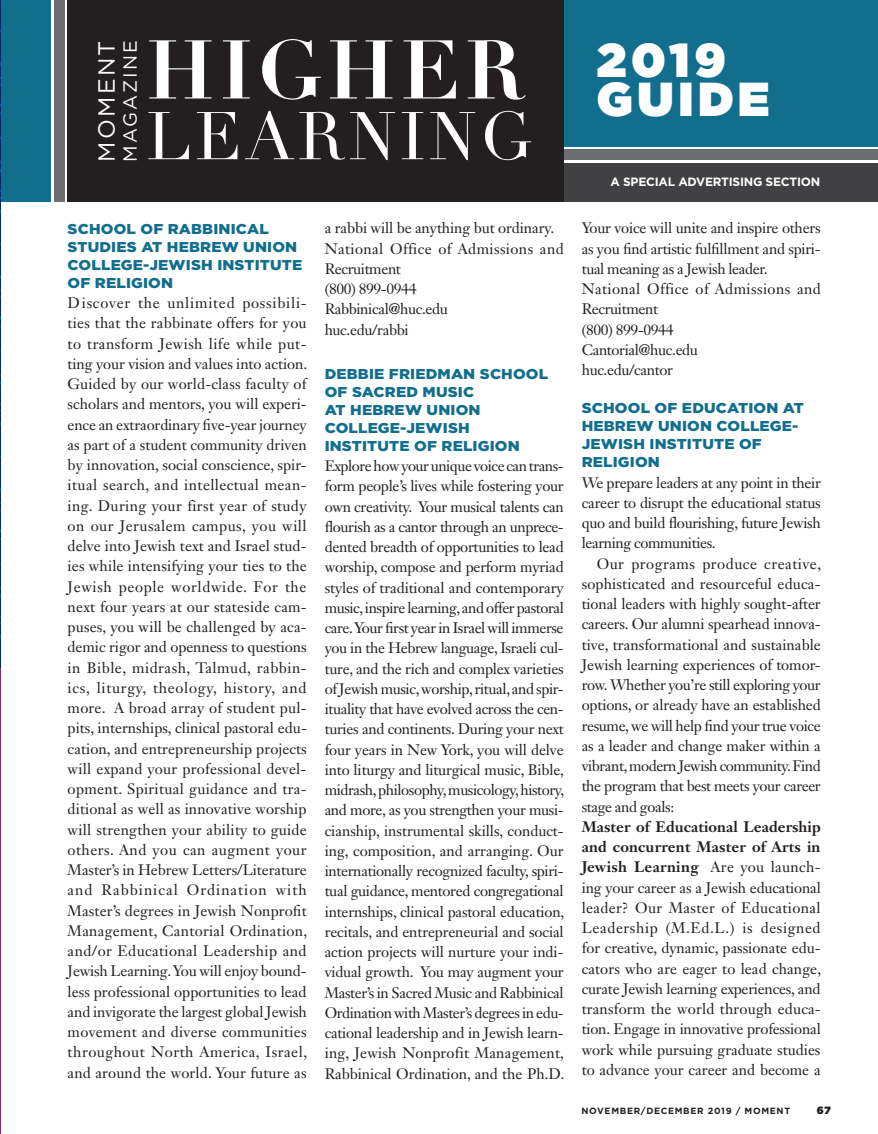
<style>
.page{position:relative;width:878px;height:1134px;background:#fff}
.page>*{position:absolute;margin:0;border:0;box-sizing:border-box;transform-origin:0 0}
.t1{font:700 81.75px "Didot";letter-spacing:.065em;color:#fff}
.t2{font:66.15px "Didot";letter-spacing:.05em;color:#fff}
.t3{font:900 47.55px/39px "Gotham";letter-spacing:.1em;color:#fff}
.t4{font:23.4px "Gotham";letter-spacing:.1em;color:#fff}
.t5{font:19.05px "Gotham";letter-spacing:.11em;color:#fff}
.t6{font:15px/20.2px "Janson Text LT Std";letter-spacing:-.015em;color:#231f20;text-align:justify}
.t7{font:900 14.25px/18px "Gotham";letter-spacing:.01em;color:#126e8d;scale:1.07 1}
.t8{font:700 12px "Gotham";letter-spacing:-.02em;color:#fff}
.t9{font:900 10.5px "Gotham";color:#231f20}
.t10{font:700 9px "Gotham";letter-spacing:.075em;color:#231f20}
.s1{font-weight:700}
</style>
<div class="page">
<div style="left:68px;top:0;width:496px;height:202px;background:#231f20"></div>
<div style="left:0;top:0;width:51px;height:202px;background:#126e8d"></div>
<div style="left:564px;top:0;width:314px;height:147px;background:#126e8d"></div>
<div style="left:564px;top:163px;width:314px;height:39px;background:#414042"></div>
<div style="left:564px;top:149px;width:314px;height:11px;background:#6d6e71"></div>
<div style="left:54px;top:0;width:11px;height:202px;background:#6d6e71"></div>
<svg style="left:0;top:0;width:1px;height:1134px"></svg>
<h3 class="t4" style="left:93px;top:162px;width:123px;rotate:-90deg">MOMENT</h3>
<p class="t5" style="left:119px;top:162px;width:123px;rotate:-90deg">MAGAZINE</p>
<h1 class="t1" style="left:146px;top:18px;width:379px">HIGHER</h1>
<h2 class="t2" style="left:146px;top:97px;width:388px">LEARNING</h2>
<p class="t7" style="left:68px;top:219px;width:221px">SCHOOL OF RABBINICAL<br>STUDIES AT HEBREW UNION<br>COLLEGE-JEWISH INSTITUTE<br>OF RELIGION</p>
<p class="t6" style="left:68px;top:293px;width:241px">Discover the unlimited possibili&shy;ties that the rabbinate offers for you to transform Jewish life while put&shy;ting your vision and values into action.<br>Guided by our world-class faculty of scholars and mentors, you will experi&shy;ence an extraordinary five-year journey as part of a student community driven by innovation, social conscience, spir&shy;itual search, and intellectual mean&shy;ing. During your first year of study on our Jerusalem campus, you will delve into Jewish text and Israel stud&shy;ies while intensifying your ties to the Jewish people worldwide. For the next four years at our stateside cam&shy;puses, you will be challenged by aca&shy;demic rigor and openness to questions in Bible, midrash, Talmud, rabbin&shy;ics, liturgy, theology, history, and more. A broad array of student pul&shy;pits, internships, clinical pastoral edu&shy;cation, and entrepreneurship projects will expand your professional devel&shy;opment. Spiritual guidance and tra&shy;ditional as well as innovative worship will strengthen your ability to guide others. And you can augment your Master’s in Hebrew Letters/Literature and Rabbinical Ordination with Master’s degrees in Jewish Nonprofit Management, Cantorial Ordination, and/or Educational Leadership and Jewish Learning. You will enjoy bound&shy;less professional opportunities to lead and invigorate the largest global Jewish movement and diverse communities throughout North America, Israel, and around the world. Your future as</p>
<p class="t6" style="left:324px;top:218px;width:240px;text-align:left">a rabbi will be anything but ordinary.<br>National Office of Admissions and<br>Recruitment<br>(800) 899-0944<br>Rabbinical@huc.edu<br>huc.edu/rabbi</p>
<p class="t7" style="left:324px;top:364px;width:210px">DEBBIE FRIEDMAN SCHOOL<br>OF SACRED MUSIC<br>AT HEBREW UNION<br>COLLEGE-JEWISH<br>INSTITUTE OF RELIGION</p>
<p class="t6" style="left:324px;top:456px;width:241px">Explore how your unique voice can trans&shy;form people’s lives while fostering your own creativity. Your musical talents can flourish as a cantor through an unprece&shy;dented breadth of opportunities to lead worship, compose and perform myriad styles of traditional and contemporary music, inspire learning, and offer pastoral care. Your first year in Israel will immerse you in the Hebrew language, Israeli cul&shy;ture, and the rich and complex varieties of Jewish music, worship, ritual, and spir&shy;ituality that have evolved across the cen&shy;turies and continents. During your next four years in New York, you will delve into liturgy and liturgical music, Bible, midrash, philosophy, musicology, history, and more, as you strengthen your musi&shy;cianship, instrumental skills, conduct&shy;ing, composition, and arranging. Our internationally recognized faculty, spiri&shy;tual guidance, mentored congregational internships, clinical pastoral education, recitals, and entrepreneurial and social action projects will nurture your indi&shy;vidual growth. You may augment your Master’s in Sacred Music and Rabbinical Ordination with Master’s degrees in edu&shy;cational leadership and in Jewish learn&shy;ing, Jewish Nonprofit Management, Rabbinical Ordination, and the Ph.D.</p>
<h3 class="t3" style="left:596px;top:40px;width:174px">2019<br>GUIDE</h3>
<p class="t8" style="left:610px;top:175px;width:211px">A SPECIAL ADVERTISING SECTION</p>
<p class="t6" style="left:581px;top:218px;width:240px;text-align:left">Your voice will unite and inspire others as you find artistic fulfillment and spiri&shy;tual meaning as a Jewish leader.<br>National Office of Admissions and<br>Recruitment<br>(800) 899-0944<br>Cantorial@huc.edu<br>huc.edu/cantor</p>
<p class="t7" style="left:581px;top:399px;width:22px">SCHOOL</p>
<p class="t7" style="left:654px;top:399px;width:37px">OF EDUCATION</p>
<p class="t7" style="left:782px;top:399px;width:11px">AT</p>
<p class="t7" style="left:581px;top:417px;width:11px">HEB</p>
<p class="t7" style="left:615px;top:417px;width:24px">REW</p>
<p class="t7" style="left:658px;top:417px;width:11px">UNION</p>
<p class="t7" style="left:716px;top:417px;width:11px">COLLEGE</p>
<p class="t7" style="left:792px;top:417px;width:7px">-</p>
<p class="t7" style="left:581px;top:435px;width:19px">JEWI</p>
<p class="t7" style="left:623px;top:435px;width:60px">SH INSTITUTE</p>
<p class="t7" style="left:739px;top:435px;width:12px">OF</p>
<p class="t7" style="left:581px;top:453px;width:21px">RELIGION</p>
<p class="t6" style="left:581px;top:472px;width:241px">We prepare leaders at any point in their career to disrupt the educational status quo and build flourishing, future Jewish learning communities.</p>
<p class="t6" style="left:581px;top:553px;width:241px;text-indent:15px">Our programs produce creative, sophisticated and resourceful educa&shy;tional leaders with highly sought-after careers. Our alumni spearhead innova&shy;tive, transformational and sustainable Jewish learning experiences of tomor&shy;row. Whether you’re still exploring your options, or already have an established resume, we will help find your true voice as a leader and change maker within a vibrant, modern Jewish community. Find the program that best meets your career stage and goals:</p>
<p class="t6" style="left:581px;top:816px;width:241px"><span class="s1">Master of Educational Leadership and concurrent Master of Arts in Jewish Learning</span> Are you launch&shy;ing your career as a Jewish educational leader? Our Master of Educational Leadership (M.Ed.L.) is designed for creative, dynamic, passionate edu&shy;cators who are eager to lead change, curate Jewish learning experiences, and transform the world through educa&shy;tion. Engage in innovative professional work while pursuing graduate studies to advance your career and become a</p>
<p class="t10" style="left:581px;top:1105px;width:16px">NOVE</p>
<p class="t10" style="left:611px;top:1105px;width:50px">MBER/DECE</p>
<p class="t10" style="left:674px;top:1105px;width:103px">MBER 2019 / MOMENT</p>
<p class="t9" style="left:817px;top:1104px;width:15px">67</p>
</div>
